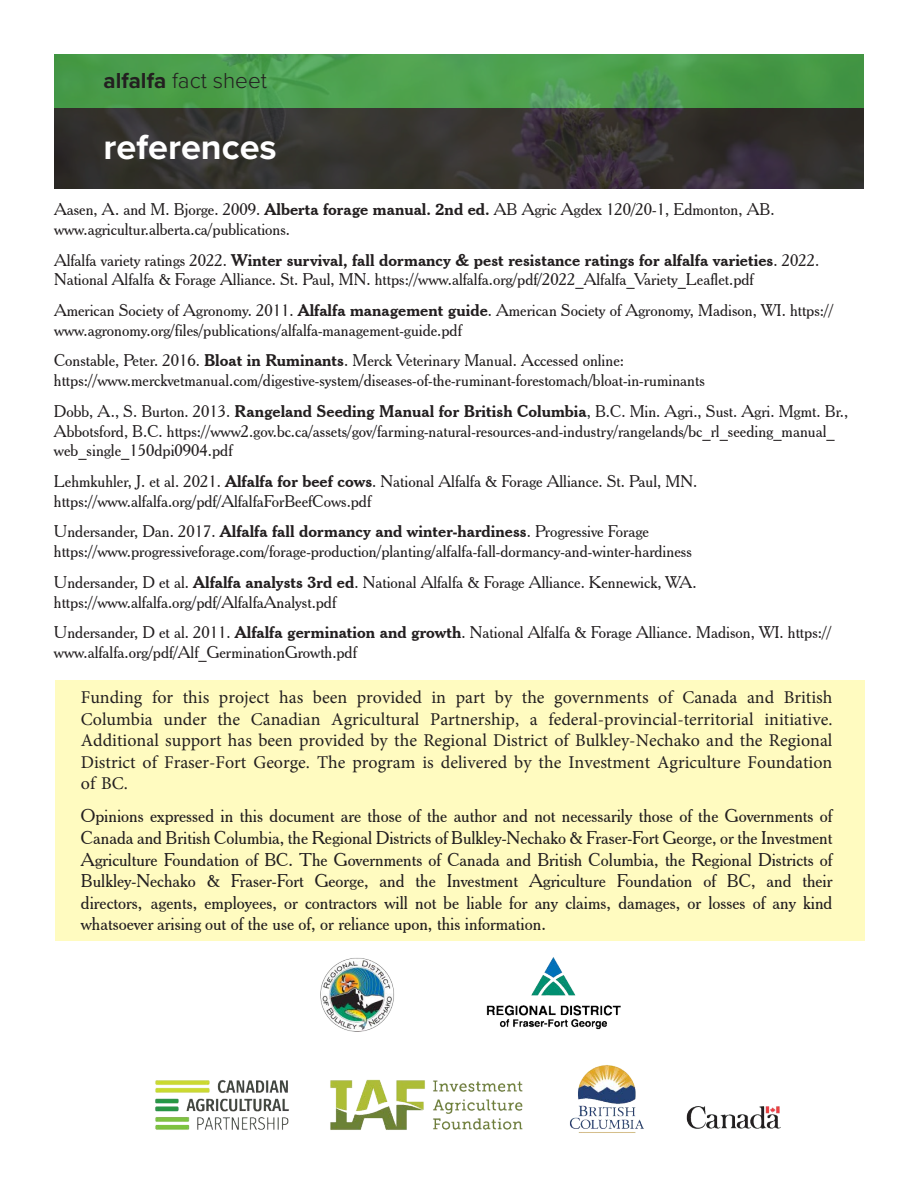
<style>
.page{position:relative;width:918px;height:1188px;background:#fff}
.page>*{position:absolute;margin:0;border:0;box-sizing:border-box;transform-origin:0 0}
.Subheadline{font:700 36px "Proxima Nova";color:#fff}
.Subheadline-2{font:300 22.5px "Proxima Nova";color:#231f20}
.Paragraph{font:18px/21.6px "Cheltenham BT";color:#231f20;text-align:justify}
.Paragraph-2{font:18px/21.6px "Minion Pro";color:#231f20;text-align:justify}
.Paragraph-3{font:16.5px/19.8px "Cheltenham BT";color:#231f20}
.s1{font-weight:700}
</style>
<div class="page">
<div style="left:55px;top:680px;width:810px;height:261px;background:#fffbc0"></div>
<svg style="left:54px;top:54px;width:810px;height:54px;fill:#4c9e4d"></svg>
<svg style="left:54px;top:108px;width:810px;height:81px;fill:#35322e"></svg>
<img style="left:155px;top:957px;width:625px;height:176px">
<p class="Subheadline-2" style="left:104px;top:64px;width:165px"><span class="s1">alfalfa</span> fact sheet</p>
<p class="Subheadline" style="left:104px;top:120px;width:175px">references</p>
<p class="Paragraph-3" style="left:54px;top:199px;width:722px">Aasen, A. and M. Bjorge. 2009. <span class="s1">Alberta forage manual. 2nd ed.</span> AB Agric Agdex 120/20-1, Edmonton, AB. www.agricultur.alberta.ca/publications.</p>
<p class="Paragraph-3" style="left:54px;top:250px;width:767px">Alfalfa variety ratings 2022. <span class="s1">Winter survival, fall dormancy &amp; pest resistance ratings for alfalfa varieties</span>. 2022.<br>National Alfalfa &amp; Forage Alliance. St. Paul, MN. https://www.alfalfa.org/pdf/2022_Alfalfa_Variety_Leaflet.pdf</p>
<p class="Paragraph-3" style="left:54px;top:300px;width:781px">American Society of Agronomy. 2011. <span class="s1">Alfalfa management guide</span>. American Society of Agronomy, Madison, WI. https:// www.agronomy.org/files/publications/alfalfa-management-guide.pdf</p>
<p class="Paragraph-3" style="left:54px;top:350px;width:652px">Constable, Peter. 2016. <span class="s1">Bloat in Ruminants</span>. Merck Veterinary Manual. Accessed online: https://www.merckvetmanual.com/digestive-system/diseases-of-the-ruminant-forestomach/bloat-in-ruminants</p>
<p class="Paragraph-3" style="left:54px;top:401px;width:796px">Dobb, A., S. Burton. 2013. <span class="s1">Rangeland Seeding Manual for British Columbia</span>, B.C. Min. Agri., Sust. Agri. Mgmt. Br.,<br>Abbotsford, B.C. https://www2.gov.bc.ca/assets/gov/farming-natural-resources-and-industry/rangelands/bc_rl_seeding_manual_ web_single_150dpi0904.pdf</p>
<p class="Paragraph-3" style="left:54px;top:471px;width:645px">Lehmkuhler, J. et al. 2021. <span class="s1">Alfalfa for beef cows</span>. National Alfalfa &amp; Forage Alliance. St. Paul, MN. https://www.alfalfa.org/pdf/AlfalfaForBeefCows.pdf</p>
<p class="Paragraph-3" style="left:54px;top:521px;width:639px">Undersander, Dan. 2017. <span class="s1">Alfalfa fall dormancy and winter-hardiness</span>. Progressive Forage https://www.progressiveforage.com/forage-production/planting/alfalfa-fall-dormancy-and-winter-hardiness</p>
<p class="Paragraph-3" style="left:54px;top:572px;width:644px">Undersander, D et al. <span class="s1">Alfalfa analysts 3rd ed</span>. National Alfalfa &amp; Forage Alliance. Kennewick, WA. https://www.alfalfa.org/pdf/AlfalfaAnalyst.pdf</p>
<p class="Paragraph-3" style="left:54px;top:622px;width:779px">Undersander, D et al. 2011. <span class="s1">Alfalfa germination and growth</span>. National Alfalfa &amp; Forage Alliance. Madison, WI. https:// www.alfalfa.org/pdf/Alf_GerminationGrowth.pdf</p>
<p class="Paragraph-2" style="left:81px;top:687px;width:753px">Funding for this project has been provided in part by the governments of Canada and British Columbia under the Canadian Agricultural Partnership, a federal-provincial-territorial initiative.<br>Additional support has been provided by the Regional District of Bulkley-Nechako and the Regional District of Fraser-Fort George. The program is delivered by the Investment Agriculture Foundation of BC.</p>
<p class="Paragraph" style="left:81px;top:805px;width:753px">Opinions expressed in this document are those of the author and not necessarily those of the Governments of Canada and British Columbia, the Regional Districts of Bulkley-Nechako &amp; Fraser-Fort George, or the Investment Agriculture Foundation of BC. The Governments of Canada and British Columbia, the Regional Districts of Bulkley-Nechako &amp; Fraser-Fort George, and the Investment Agriculture Foundation of BC, and their directors, agents, employees, or contractors will not be liable for any claims, damages, or losses of any kind whatsoever arising out of the use of, or reliance upon, this information.</p>
</div>
